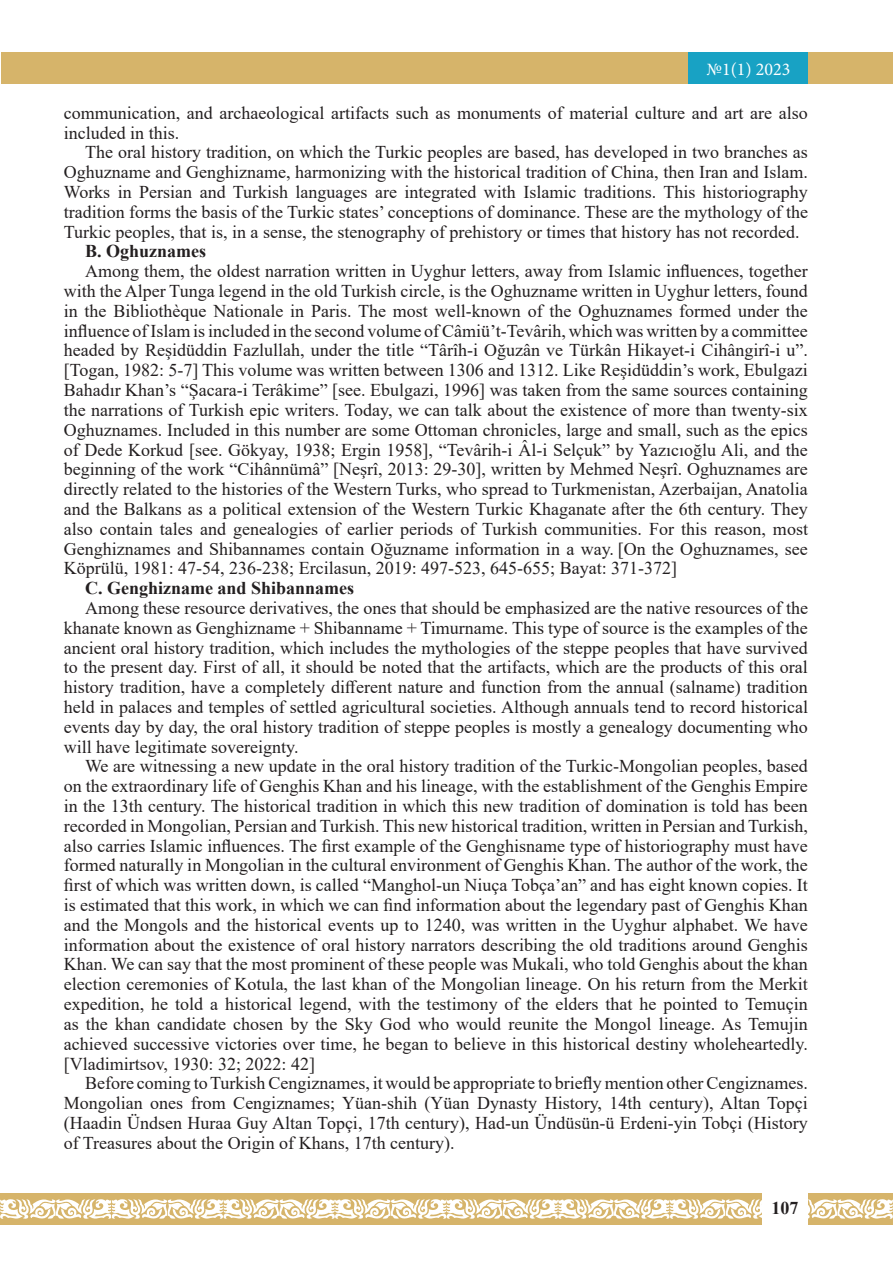
<style>
.page{position:relative;width:893px;height:1276px;background:#fff}
.page>*{position:absolute;margin:0;border:0;box-sizing:border-box;transform-origin:0 0}
.t1{font:18px/19.8px "Times New Roman";color:#231f20;text-align:justify}
.t2{font:700 18px "Times New Roman";color:#231f20}
.t3{font:18px "Minion Pro";color:#fff}
</style>
<div class="page">
<div style="left:1px;top:52px;width:892px;height:32px;background:#d6b46a"></div>
<div style="left:689px;top:52px;width:119px;height:32px;background:#18a2c4"></div>
<div style="left:0;top:1193px;width:893px;height:32px;background:#d6b46a"></div>
<svg style="left:0;top:1199px;width:893px;height:20px"></svg>
<div style="left:762px;top:1179px;width:46px;height:88px;background:#fff"></div>
<p class="t3" style="left:706px;top:57px;width:86px">№1(1) 2023</p>
<p class="t1" style="left:64px;top:102px;width:746px">communication, and archaeological artifacts such as monuments of material culture and art are also included in this.</p>
<p class="t1" style="left:64px;top:142px;width:746px;text-indent:21px">The oral history tradition, on which the Turkic peoples are based, has developed in two branches as Oghuzname and Genghizname, harmonizing with the historical tradition of China, then Iran and Islam.<br>Works in Persian and Turkish languages are integrated with Islamic traditions. This historiography tradition forms the basis of the Turkic states’ conceptions of dominance. These are the mythology of the Turkic peoples, that is, in a sense, the stenography of prehistory or times that history has not recorded.</p>
<p class="t2" style="left:85px;top:238px;width:123px">B. Oghuznames</p>
<p class="t1" style="left:64px;top:261px;width:746px;text-indent:21px">Among them, the oldest narration written in Uyghur letters, away from Islamic influences, together with the Alper Tunga legend in the old Turkish circle, is the Oghuzname written in Uyghur letters, found in the Bibliothèque Nationale in Paris. The most well-known of the Oghuznames formed under the influence of Islam is included in the second volume of Câmiü’t-Tevârih, which was written by a committee headed by Reşidüddin Fazlullah, under the title “Târîh-i Oğuzân ve Türkân Hikayet-i Cihângirî-i u”. [Togan, 1982: 5-7] This volume was written between 1306 and 1312. Like Reşidüddin’s work, Ebulgazi Bahadır Khan’s “Şacara-i Terâkime” [see. Ebulgazi, 1996] was taken from the same sources containing the narrations of Turkish epic writers. Today, we can talk about the existence of more than twenty-six Oghuznames. Included in this number are some Ottoman chronicles, large and small, such as the epics of Dede Korkud [see. Gökyay, 1938; Ergin 1958], “Tevârih-i Âl-i Selçuk” by Yazıcıoğlu Ali, and the beginning of the work “Cihânnümâ” [Neşrî, 2013: 29-30], written by Mehmed Neşrî. Oghuznames are directly related to the histories of the Western Turks, who spread to Turkmenistan, Azerbaijan, Anatolia and the Balkans as a political extension of the Western Turkic Khaganate after the 6th century. They also contain tales and genealogies of earlier periods of Turkish communities. For this reason, most Genghiznames and Shibannames contain Oğuzname information in a way. [On the Oghuznames, see Köprülü, 1981: 47-54, 236-238; Ercilasun, 2019: 497-523, 645-655; Bayat: 371-372]</p>
<p class="t2" style="left:85px;top:575px;width:271px">C. Genghizname and Shibannames</p>
<p class="t1" style="left:64px;top:597px;width:746px;text-indent:21px">Among these resource derivatives, the ones that should be emphasized are the native resources of the khanate known as Genghizname + Shibanname + Timurname. This type of source is the examples of the ancient oral history tradition, which includes the mythologies of the steppe peoples that have survived to the present day. First of all, it should be noted that the artifacts, which are the products of this oral history tradition, have a completely different nature and function from the annual (salname) tradition held in palaces and temples of settled agricultural societies. Although annuals tend to record historical events day by day, the oral history tradition of steppe peoples is mostly a genealogy documenting who will have legitimate sovereignty.</p>
<p class="t1" style="left:64px;top:756px;width:746px;text-indent:21px">We are witnessing a new update in the oral history tradition of the Turkic-Mongolian peoples, based on the extraordinary life of Genghis Khan and his lineage, with the establishment of the Genghis Empire in the 13th century. The historical tradition in which this new tradition of domination is told has been recorded in Mongolian, Persian and Turkish. This new historical tradition, written in Persian and Turkish, also carries Islamic influences. The first example of the Genghisname type of historiography must have formed naturally in Mongolian in the cultural environment of Genghis Khan. The author of the work, the first of which was written down, is called “Manghol-un Niuça Tobça’an” and has eight known copies. It is estimated that this work, in which we can find information about the legendary past of Genghis Khan and the Mongols and the historical events up to 1240, was written in the Uyghur alphabet. We have information about the existence of oral history narrators describing the old traditions around Genghis Khan. We can say that the most prominent of these people was Mukali, who told Genghis about the khan election ceremonies of Kotula, the last khan of the Mongolian lineage. On his return from the Merkit expedition, he told a historical legend, with the testimony of the elders that he pointed to Temuçin as the khan candidate chosen by the Sky God who would reunite the Mongol lineage. As Temujin achieved successive victories over time, he began to believe in this historical destiny wholeheartedly. [Vladimirtsov, 1930: 32; 2022: 42]</p>
<p class="t1" style="left:64px;top:1072px;width:746px;text-indent:21px">Before coming to Turkish Cengiznames, it would be appropriate to briefly mention other Cengiznames.<br>Mongolian ones from Cengiznames; Yüan-shih (Yüan Dynasty History, 14th century), Altan Topçi (Haadin Ündsen Huraa Guy Altan Topçi, 17th century), Had-un Ündüsün-ü Erdeni-yin Tobçi (History of Treasures about the Origin of Khans, 17th century).</p>
<p class="t2" style="left:771px;top:1195px;width:28px">107</p>
</div>
